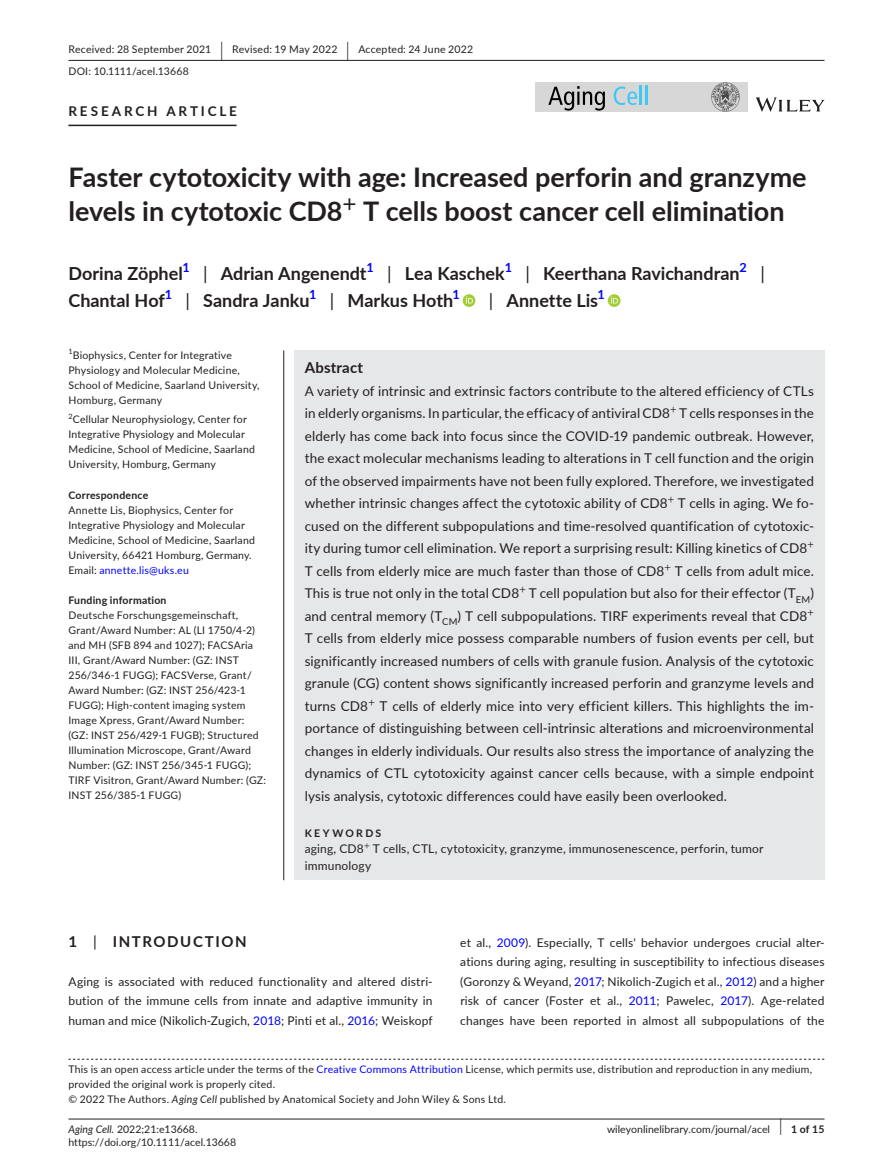
<style>
.page{position:relative;width:893px;height:1174px;background:#fff}
.page>*{position:absolute;margin:0;border:0;box-sizing:border-box;transform-origin:0 0}
.t1{font:700 27px/34.5px "Lato";letter-spacing:-.005em;color:#231f20}
.t2{font:700 18px "Lato";color:#231f20}
.t3{font:18px "Lato";color:#231f20}
.t4{font:700 15px "Lato";letter-spacing:.1em;color:#231f20}
.t5{font:700 15px "Lato";letter-spacing:.015em;color:#231f20}
.t6{font:13.5px/22.5px "Lato";letter-spacing:.01em;color:#231f20;text-align:justify}
.t7{font:700 13.5px "Lato";letter-spacing:.21em;color:#231f20}
.t8{font:700 12.6px "Lato";color:#00f}
.t9{font:12px/19.5px "Lato";letter-spacing:.015em;color:#231f20;text-align:justify}
.t10{font:10.5px/15px "Lato";letter-spacing:.02em;color:#231f20}
.t11{font:10.5px "Lato";color:#231f20}
.t12{font:700 10.5px "Lato";letter-spacing:.02em;color:#231f20}
.t13{font:700 10.5px "Lato";letter-spacing:.22em;color:#231f20}
.t14{font:9.45px "STIX";color:#231f20}
.t15{font:8.4px "STIX";color:#231f20}
.t16{font:7.35px "Lato";color:#231f20}
.s1{font-size:19.65px}
.s2{font-weight:400}
.s3{color:#00f}
.s4{font-style:italic}
.s5{font-weight:400;font-size:17.4px}
</style>
<div class="page">
<hr style="left:68px;top:1118px;width:756px;height:1px;background:#231f20">
<svg style="left:756px;top:97px;width:68px;height:15px"></svg>
<div style="left:536px;top:82px;width:212px;height:30px;background:#d7d7d7"></div>
<svg style="left:548px;top:86px;width:57px;height:25px"></svg>
<svg style="left:614px;top:87px;width:23px;height:18px"></svg>
<hr style="left:640px;top:85px;width:2px;height:20px;background:#40c8f4">
<hr style="left:645px;top:85px;width:3px;height:20px;background:#40c8f4">
<img style="left:711px;top:83px;width:29px;height:28px">
<hr style="left:68px;top:60px;width:756px;height:1px;background:#231f20">
<hr style="left:68px;top:125px;width:169px;height:1px;background:#231f20">
<svg style="left:463px;top:294px;width:12px;height:13px"></svg>
<svg style="left:466px;top:296px;width:7px;height:7px"></svg>
<svg style="left:608px;top:294px;width:12px;height:13px"></svg>
<svg style="left:611px;top:296px;width:7px;height:7px"></svg>
<svg style="left:68px;top:1058px;width:756px;height:1px"></svg>
<div style="left:294px;top:350px;width:530px;height:530px;background:#e6e7e9"></div>
<hr style="left:283px;top:350px;width:1px;height:530px;background:#231f20">
<p class="t10" style="left:68px;top:38px;width:406px;line-height:21.8px">Received: 28 September 2021 <span class="s1">|</span> Revised: 19 May 2022 <span class="s1">|</span> Accepted: 24 June 2022<br>DOI: 10.1111/acel.13668</p>
<p class="t7" style="left:68px;top:101px;width:170px">RESEARCH ARTICLE</p>
<h1 class="t1" style="left:68px;top:159px;width:740px">Faster cytotoxicity with age: Increased perforin and granzyme levels in cytotoxic CD8<sup>+</sup> T cells boost cancer cell elimination</h1>
<h2 class="t2" style="left:68px;top:260px;width:116px">Dorina Zöphel</h2>
<p class="t8" style="left:182px;top:258px;width:9px">1</p>
<h2 class="t2" style="left:203px;top:260px;width:165px"><span class="s2">|</span> Adrian Angenendt</h2>
<p class="t8" style="left:366px;top:258px;width:9px">1</p>
<h2 class="t2" style="left:387px;top:260px;width:119px"><span class="s2">|</span> Lea Kaschek</h2>
<p class="t8" style="left:505px;top:258px;width:9px">1</p>
<h2 class="t2" style="left:525px;top:260px;width:216px"><span class="s2">|</span> Keerthana Ravichandran</h2>
<p class="t8" style="left:740px;top:258px;width:9px">2</p>
<h2 class="t3" style="left:760px;top:260px;width:6px">|</h2>
<h2 class="t2" style="left:68px;top:287px;width:98px">Chantal Hof</h2>
<p class="t8" style="left:165px;top:285px;width:9px">1</p>
<h2 class="t2" style="left:186px;top:287px;width:126px"><span class="s2">|</span> Sandra Janku</h2>
<p class="t8" style="left:309px;top:285px;width:9px">1</p>
<h2 class="t2" style="left:330px;top:287px;width:125px"><span class="s2">|</span> Markus Hoth</h2>
<p class="t8" style="left:452px;top:285px;width:9px">1</p>
<h2 class="t2" style="left:489px;top:287px;width:111px"><span class="s2">|</span> Annette Lis</h2>
<p class="t8" style="left:597px;top:285px;width:9px">1</p>
<p class="t16" style="left:68px;top:346px;width:6px">1</p>
<p class="t10" style="left:68px;top:347px;width:193px;text-indent:4px">Biophysics, Center for Integrative Physiology and Molecular Medicine, School of Medicine, Saarland University, Homburg, Germany</p>
<p class="t10" style="left:68px;top:412px;width:188px"><sup>2</sup>Cellular Neurophysiology, Center for Integrative Physiology and Molecular Medicine, School of Medicine, Saarland University, Homburg, Germany</p>
<p class="t12" style="left:68px;top:487px;width:81px">Correspondence</p>
<p class="t10" style="left:68px;top:502px;width:188px">Annette Lis, Biophysics, Center for Integrative Physiology and Molecular Medicine, School of Medicine, Saarland University, 66421 Homburg, Germany.<br>Email: <span class="s3">annette.lis@uks.eu</span></p>
<p class="t12" style="left:68px;top:592px;width:100px">Funding information</p>
<p class="t10" style="left:68px;top:607px;width:199px">Deutsche Forschungsgemeinschaft, Grant/Award Number: AL (LI 1750/4-2) and MH (SFB 894 and 1027); FACSAria III, Grant/Award Number: (GZ: INST 256/346-1 FUGG); FACSVerse, Grant/ Award Number: (GZ: INST 256/423-1<br>FUGG); High-content imaging system Image Xpress, Grant/Award Number: (GZ: INST 256/429-1 FUGB); Structured Illumination Microscope, Grant/Award Number: (GZ: INST 256/345-1 FUGG); TIRF Visitron, Grant/Award Number: (GZ:<br>INST 256/385-1 FUGG)</p>
<p class="t5" style="left:305px;top:356px;width:60px">Abstract</p>
<p class="t6" style="left:305px;top:379px;width:511px">A variety of intrinsic and extrinsic factors contribute to the altered efficiency of CTLs in elderly organisms. In particular, the efficacy of antiviral CD8</p>
<p class="t14" style="left:670px;top:402px;width:8px">+</p>
<p class="t6" style="left:305px;top:401px;width:511px;text-indent:374px">T cells responses in the elderly has come back into focus since the COVID-19 pandemic outbreak. However, the exact molecular mechanisms leading to alterations in T cell function and the origin of the observed impairments have not been fully explored. Therefore, we investigated whether intrinsic changes affect the cytotoxic ability of CD8</p>
<p class="t14" style="left:668px;top:492px;width:8px">+</p>
<p class="t6" style="left:305px;top:491px;width:511px;text-indent:373px">T cells in aging. We fo&shy;cused on the different subpopulations and time-resolved quantification of cytotoxic&shy;ity during tumor cell elimination. We report a surprising result: Killing kinetics of CD8</p>
<p class="t14" style="left:807px;top:537px;width:8px">+</p>
<p class="t6" style="left:305px;top:559px;width:361px">T cells from elderly mice are much faster than those of CD8</p>
<p class="t14" style="left:665px;top:560px;width:8px">+</p>
<p class="t6" style="left:675px;top:559px;width:141px">T cells from adult mice.</p>
<p class="t6" style="left:305px;top:581px;width:216px">This is true not only in the total CD8</p>
<p class="t14" style="left:519px;top:582px;width:8px">+</p>
<p class="t6" style="left:305px;top:581px;width:511px;text-indent:224px">T cell population but also for their effector (T<sub>EM</sub>) and central memory (T<sub>CM</sub>) T cell subpopulations. TIRF experiments reveal that CD8</p>
<p class="t14" style="left:807px;top:605px;width:8px">+</p>
<p class="t6" style="left:305px;top:626px;width:511px">T cells from elderly mice possess comparable numbers of fusion events per cell, but significantly increased numbers of cells with granule fusion. Analysis of the cytotoxic granule (CG) content shows significantly increased perforin and granzyme levels and turns CD8</p>
<p class="t14" style="left:368px;top:695px;width:8px">+</p>
<p class="t6" style="left:305px;top:694px;width:511px;text-indent:75px">T cells of elderly mice into very efficient killers. This highlights the im&shy;portance of distinguishing between cell-intrinsic alterations and microenvironmental changes in elderly individuals. Our results also stress the importance of analyzing the dynamics of CTL cytotoxicity against cancer cells because, with a simple endpoint lysis analysis, cytotoxic differences could have easily been overlooked.</p>
<p class="t13" style="left:305px;top:825px;width:78px">KEYWORDS</p>
<p class="t9" style="left:305px;top:838px;width:61px">aging, CD8</p>
<p class="t15" style="left:364px;top:839px;width:7px">+</p>
<p class="t9" style="left:373px;top:838px;width:392px">T cells, CTL, cytotoxicity, granzyme, immunosenescence, perforin, tumor</p>
<p class="t9" style="left:305px;top:855px;width:68px">immunology</p>
<p class="t4" style="left:68px;top:930px;width:180px">1 <span class="s2">|</span> INTRODUCTION</p>
<p class="t9" style="left:68px;top:971px;width:366px">Aging is associated with reduced functionality and altered distri&shy;bution of the immune cells from innate and adaptive immunity in human and mice (Nikolich-Zugich, <span class="s3">2018</span>; Pinti et al., <span class="s3">2016</span>; Weiskopf</p>
<p class="t9" style="left:460px;top:932px;width:366px">et al., <span class="s3">2009</span>). Especially, T cells' behavior undergoes crucial alter&shy;ations during aging, resulting in susceptibility to infectious diseases (Goronzy &amp; Weyand, <span class="s3">2017</span>; Nikolich-Zugich et al., <span class="s3">2012</span>) and a higher risk of cancer (Foster et al., <span class="s3">2011</span>; Pawelec, <span class="s3">2017</span>). Age-related changes have been reported in almost all subpopulations of the</p>
<p class="t10" style="left:68px;top:1061px;width:745px">This is an open access article under the terms of the <span class="s3">Creative Commons Attribution</span> License, which permits use, distribution and reproduction in any medium, provided the original work is properly cited.<br>© 2022 The Authors. <span class="s4">Aging Cell</span> published by Anatomical Society and John Wiley &amp; Sons Ltd.</p>
<p class="t11" style="left:68px;top:1121px;width:131px"><span class="s4">Aging Cell.</span> 2022;21:e13668.</p>
<p class="t12" style="left:779px;top:1121px;width:46px"><span class="s5">|</span> 1 of 15</p>
<p class="t11" style="left:68px;top:1135px;width:169px">https://doi.org/10.1111/acel.13668</p>
<p class="t11" style="left:607px;top:1121px;width:165px">wileyonlinelibrary.com/journal/acel</p>
</div>
